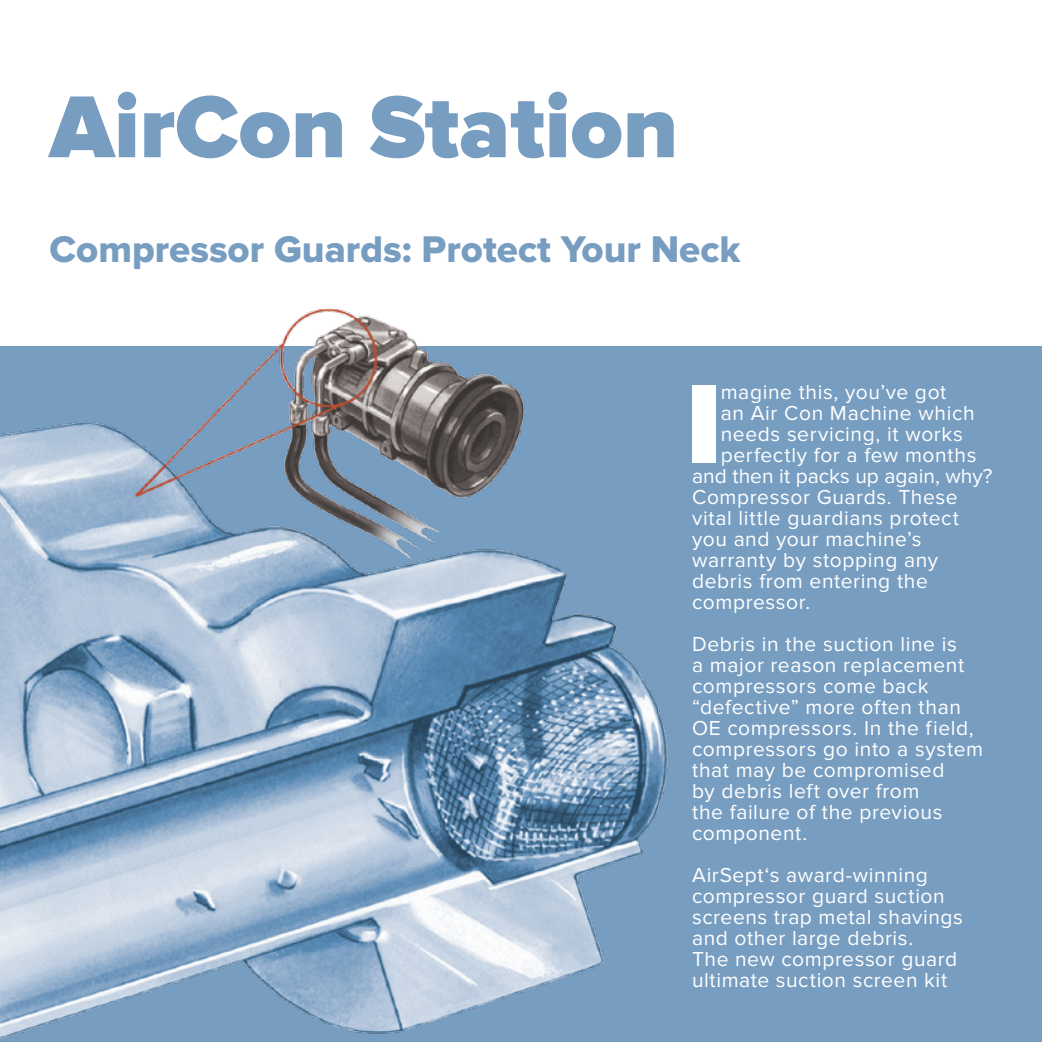
<style>
.page{position:relative;width:1042px;height:1042px;background:#fff}
.page>*{position:absolute;margin:0;border:0;box-sizing:border-box;transform-origin:0 0}
.t1{font:900 115.5px "Proxima Nova";color:#fff}
.t2{font:900 91px "Proxima Nova";color:#779dc1}
.t3{font:38.5px "Proxima Nova Extrabld";color:#779dc1}
.t4{font:21px/21px "Proxima Nova";letter-spacing:.03em;color:#fff}
.t5{font:21px "Proxima Nova";color:#fff}
</style>
<div class="page">
<div style="left:0;top:346px;width:1042px;height:696px;background:#779dc1"></div>
<img style="left:0;top:308px;width:668px;height:732px">
<h2 class="t2" style="left:50px;top:74px;width:630px">AirCon Station</h2>
<h3 class="t3" style="left:50px;top:227px;width:692px">Compressor Guards: Protect Your Neck</h3>
<h1 class="t1" style="left:686px;top:357px;width:37px">I</h1>
<p class="t4" style="left:721px;top:382px;width:227px">magine this, you’ve got</p>
<p class="t4" style="left:721px;top:403px;width:255px">an Air Con Machine which</p>
<p class="t4" style="left:721px;top:424px;width:244px">needs servicing, it works</p>
<p class="t4" style="left:721px;top:445px;width:257px">perfectly for a few months</p>
<p class="t5" style="left:692px;top:464px;width:302px">and then it packs up again, why?</p>
<p class="t4" style="left:692px;top:487px;width:267px">Compressor Guards. These</p>
<p class="t4" style="left:692px;top:508px;width:268px">vital little guardians protect</p>
<p class="t4" style="left:692px;top:529px;width:231px">you and your machine’s</p>
<p class="t4" style="left:692px;top:550px;width:247px">warranty by stopping any</p>
<p class="t4" style="left:692px;top:571px;width:237px">debris from entering the</p>
<p class="t4" style="left:692px;top:592px;width:120px">compressor.</p>
<p class="t4" style="left:692px;top:634px;width:293px">Debris in the suction line is<br>a major reason replacement compressors come back “defective” more often than<br>OE compressors. In the field, compressors go into a system that may be compromised<br>by debris left over from<br>the failure of the previous component.</p>
<p class="t4" style="left:692px;top:865px;width:272px">AirSept‘s award-winning compressor guard suction screens trap metal shavings and other large debris.<br>The new compressor guard ultimate suction screen kit</p>
</div>
